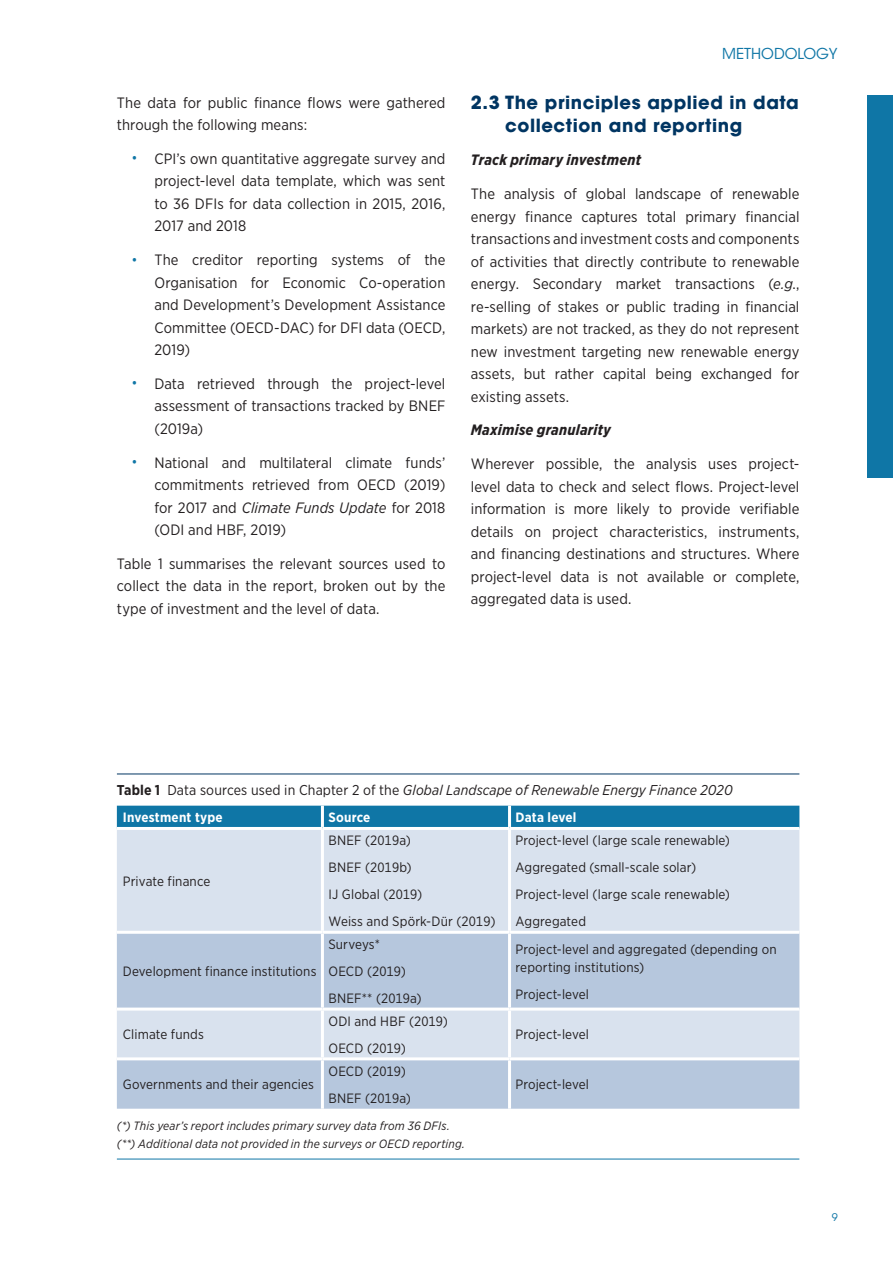
<style>
.page{position:relative;width:893px;height:1263px;background:#fff}
.page>*{position:absolute;margin:0;border:0;box-sizing:border-box;transform-origin:0 0}
._2_SubHeadline{font:700 18px/22.5px "ITC Avant Garde Std";letter-spacing:.03em;color:#003562}
._01_Body{font:15px/22.5px "Gotham Narrow";letter-spacing:.005em;color:#231f20;text-align:justify}
._01_Body-2{font:italic 700 15px "Gotham Narrow";letter-spacing:.01em;color:#231f20}
.t1{font:15px "ITC Avant Garde Std";color:#0f76a6}
.Figures_Tables{font:italic 14.25px "Gotham Narrow";letter-spacing:.005em;color:#231f20}
.Tables_Text{font:13.5px/18px "Gotham Narrow";letter-spacing:.01em;color:#231f20}
.Tables_Text-2{font:700 13.5px "Gotham Narrow";letter-spacing:.015em;color:#fff}
.Sources{font:italic 12px "Gotham Narrow";letter-spacing:.01em;color:#231f20}
.FootNotes_2{font:italic 12px "Gotham Narrow";letter-spacing:.015em;color:#231f20}
.t2{font:10.5px "ITC Avant Garde Std";color:#0f76a6}
.s1{font-weight:700;font-size:12px;color:#0f76a6}
.s2{font-style:italic}
.s3{font-weight:700;font-style:normal}
.s4{font-style:normal}
</style>
<div class="page">
<div style="left:867px;top:96px;width:26px;height:382px;background:#0f76a6"></div>
<div style="left:117px;top:806px;width:682px;height:21px;background:#0f76a6"></div>
<div style="left:117px;top:830px;width:682px;height:101px;background:#d9e2ee"></div>
<svg style="left:117px;top:934px;width:682px;height:175px;fill:#b6c7dd"></svg>
<hr style="left:321px;top:806px;width:3px;height:21px;background:#fff">
<hr style="left:508px;top:806px;width:3px;height:21px;background:#fff">
<hr style="left:321px;top:830px;width:3px;height:101px;background:#fff">
<hr style="left:508px;top:830px;width:3px;height:101px;background:#fff">
<hr style="left:321px;top:934px;width:3px;height:73px;background:#fff">
<hr style="left:508px;top:934px;width:3px;height:73px;background:#fff">
<hr style="left:117px;top:1007px;width:205px;height:3px;background:#fff">
<hr style="left:322px;top:1007px;width:187px;height:3px;background:#fff">
<hr style="left:321px;top:1010px;width:3px;height:47px;background:#fff">
<hr style="left:509px;top:1007px;width:290px;height:3px;background:#fff">
<hr style="left:508px;top:1010px;width:3px;height:47px;background:#fff">
<hr style="left:117px;top:1057px;width:205px;height:3px;background:#fff">
<hr style="left:322px;top:1057px;width:187px;height:3px;background:#fff">
<hr style="left:321px;top:1060px;width:3px;height:49px;background:#fff">
<hr style="left:509px;top:1057px;width:290px;height:3px;background:#fff">
<hr style="left:508px;top:1060px;width:3px;height:49px;background:#fff">
<hr style="left:117px;top:774px;width:682px;height:1px;background:#003562">
<hr style="left:117px;top:1159px;width:682px;height:1px;background:#0f76a6">
<p class="_01_Body" style="left:117px;top:91px;width:330px">The data for public finance flows were gathered through the following means:</p>
<p class="_01_Body" style="left:154px;top:147px;width:292px;text-indent:-22px"><span class="s1">•</span> CPI’s own quantitative aggregate survey and project-level data template, which was sent to 36 DFIs for data collection in 2015, 2016, 2017 and 2018</p>
<p class="_01_Body" style="left:154px;top:248px;width:292px;text-indent:-22px"><span class="s1">•</span> The creditor reporting systems of the Organisation for Economic Co-operation and Development’s Development Assistance Committee (OECD-DAC) for DFI data (OECD, 2019)</p>
<p class="_01_Body" style="left:154px;top:372px;width:292px;text-indent:-22px"><span class="s1">•</span> Data retrieved through the project-level assessment of transactions tracked by BNEF (2019a)</p>
<p class="_01_Body" style="left:154px;top:451px;width:292px;text-indent:-22px"><span class="s1">•</span> National and multilateral climate funds’ commitments retrieved from OECD (2019) for 2017 and <span class="s2">Climate Funds Update</span> for 2018 (ODI and HBF, 2019)</p>
<p class="_01_Body" style="left:117px;top:552px;width:330px">Table 1 summarises the relevant sources used to collect the data in the report, broken out by the type of investment and the level of data.</p>
<p class="t1" style="left:722px;top:45px;width:117px">METHODOLOGY</p>
<p class="_2_SubHeadline" style="left:505px;top:91px;width:295px;text-indent:-34px">2.3 The principles applied in data collection and reporting</p>
<p class="_01_Body-2" style="left:471px;top:150px;width:172px">Track primary investment</p>
<p class="_01_Body" style="left:471px;top:182px;width:330px">The analysis of global landscape of renewable energy finance captures total primary financial transactions and investment costs and components of activities that directly contribute to renewable energy. Secondary market transactions (<span class="s2">e.g</span>., re-selling of stakes or public trading in financial markets) are not tracked, as they do not represent new investment targeting new renewable energy assets, but rather capital being exchanged for existing assets.</p>
<p class="_01_Body-2" style="left:471px;top:420px;width:142px">Maximise granularity</p>
<p class="_01_Body" style="left:471px;top:452px;width:330px">Wherever possible, the analysis uses project&shy;level data to check and select flows. Project-level information is more likely to provide verifiable details on project characteristics, instruments, and financing destinations and structures. Where project-level data is not available or complete, aggregated data is used.</p>
<p class="Figures_Tables" style="left:117px;top:781px;width:617px"><span class="s3">Table 1</span> <span class="s4">Data sources used in Chapter 2 of the</span> Global Landscape of Renewable Energy Finance 2020</p>
<p class="Tables_Text-2" style="left:123px;top:809px;width:101px">Investment type</p>
<p class="Tables_Text-2" style="left:328px;top:809px;width:44px">Source</p>
<p class="Tables_Text-2" style="left:515px;top:809px;width:62px">Data level</p>
<p class="Tables_Text" style="left:123px;top:872px;width:89px">Private finance</p>
<p class="Tables_Text" style="left:123px;top:962px;width:195px">Development finance institutions</p>
<p class="Tables_Text" style="left:123px;top:1025px;width:83px">Climate funds</p>
<p class="Tables_Text" style="left:123px;top:1075px;width:193px">Governments and their agencies</p>
<p class="Tables_Text" style="left:328px;top:831px;width:84px">BNEF (2019a)</p>
<p class="Tables_Text" style="left:328px;top:858px;width:85px">BNEF (2019b)</p>
<p class="Tables_Text" style="left:328px;top:885px;width:95px">IJ Global (2019)</p>
<p class="Tables_Text" style="left:328px;top:912px;width:169px">Weiss and Spörk-Dür (2019)</p>
<p class="Tables_Text" style="left:328px;top:935px;width:53px">Surveys*</p>
<p class="Tables_Text" style="left:328px;top:962px;width:79px">OECD (2019)</p>
<p class="Tables_Text" style="left:328px;top:989px;width:95px">BNEF** (2019a)</p>
<p class="Tables_Text" style="left:328px;top:1012px;width:121px">ODI and HBF (2019)</p>
<p class="Tables_Text" style="left:328px;top:1039px;width:79px">OECD (2019)</p>
<p class="Tables_Text" style="left:328px;top:1062px;width:79px">OECD (2019)</p>
<p class="Tables_Text" style="left:328px;top:1089px;width:84px">BNEF (2019a)</p>
<p class="FootNotes_2" style="left:117px;top:1118px;width:334px">(*) This year’s report includes primary survey data from 36 DFIs.</p>
<p class="Sources" style="left:117px;top:1136px;width:349px">(**) Additional data not provided in the surveys or OECD reporting.</p>
<p class="Tables_Text" style="left:515px;top:831px;width:216px">Project-level (large scale renewable)</p>
<p class="Tables_Text" style="left:515px;top:858px;width:182px">Aggregated (small-scale solar)</p>
<p class="Tables_Text" style="left:515px;top:885px;width:216px">Project-level (large scale renewable)</p>
<p class="Tables_Text" style="left:515px;top:912px;width:72px">Aggregated</p>
<p class="Tables_Text" style="left:515px;top:939px;width:263px">Project-level and aggregated (depending on reporting institutions)</p>
<p class="Tables_Text" style="left:515px;top:984px;width:75px">Project-level</p>
<p class="Tables_Text" style="left:515px;top:1025px;width:75px">Project-level</p>
<p class="Tables_Text" style="left:515px;top:1075px;width:75px">Project-level</p>
<p class="t2" style="left:832px;top:1211px;width:8px">9</p>
</div>
